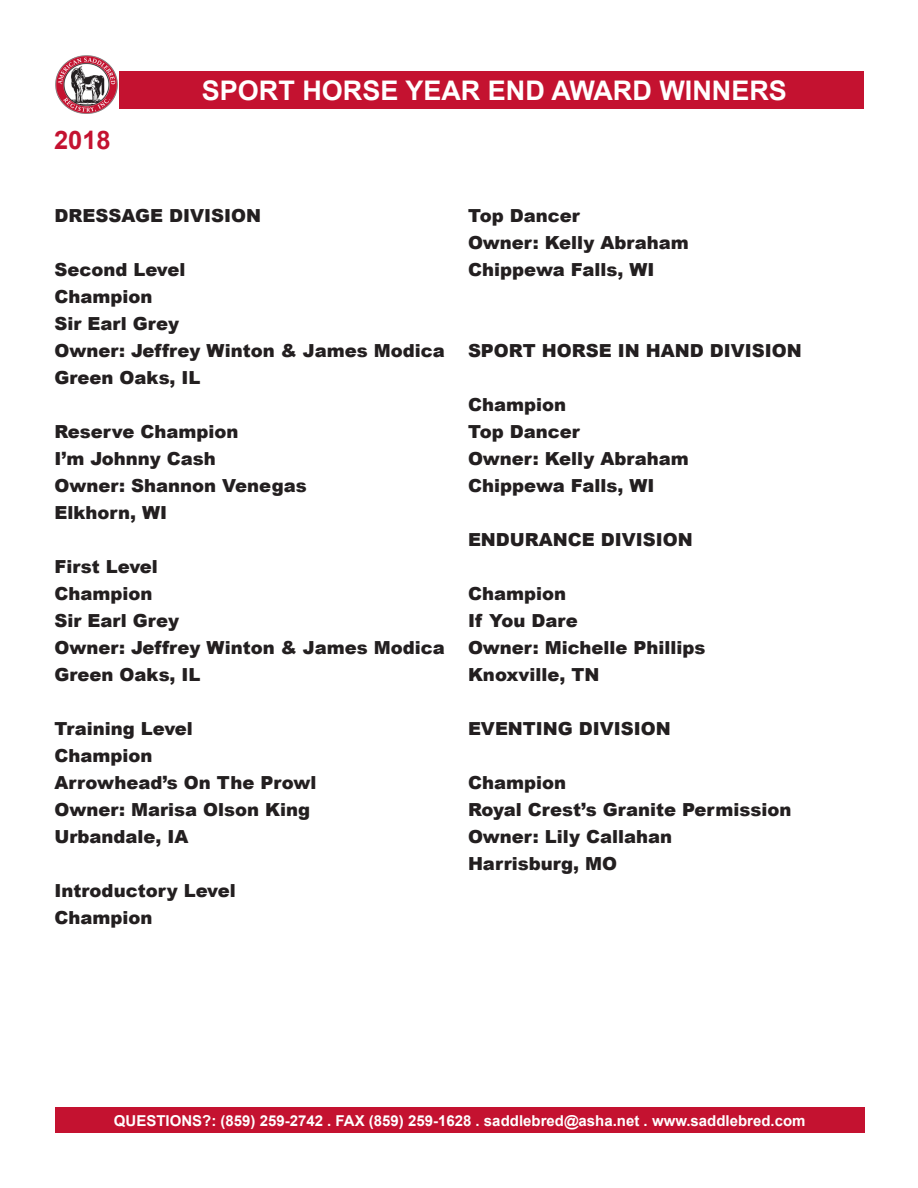
<style>
.page{position:relative;width:918px;height:1188px;background:#fff}
.page>*{position:absolute;margin:0;border:0;box-sizing:border-box;transform-origin:0 0}
.t1{font:700 27px "Arial";color:#fff}
.t2{font:700 25.5px "Arial";color:#c41230}
.t3{font:900 18px "Arial";color:#231f20}
.t4{font:700 15px "Arial";color:#fff}
</style>
<div class="page">
<div style="left:55px;top:1108px;width:810px;height:25px;background:#c41230"></div>
<div style="left:119px;top:71px;width:745px;height:38px;background:#c41230"></div>
<img style="left:55px;top:55px;width:63px;height:59px">
<p class="t2" style="left:54px;top:123px;width:58px">2018</p>
<p class="t1" style="left:202px;top:72px;width:587px">SPORT HORSE YEAR END AWARD WINNERS</p>
<p class="t3" style="left:54px;top:202px;width:208px">DRESSAGE DIVISION</p>
<p class="t3" style="left:54px;top:256px;width:133px">Second Level</p>
<p class="t3" style="left:54px;top:283px;width:100px">Champion</p>
<p class="t3" style="left:54px;top:310px;width:126px">Sir Earl Grey</p>
<p class="t3" style="left:54px;top:337px;width:392px">Owner: Jeffrey Winton &amp; James Modica</p>
<p class="t3" style="left:54px;top:364px;width:148px">Green Oaks, IL</p>
<p class="t3" style="left:54px;top:418px;width:186px">Reserve Champion</p>
<p class="t3" style="left:54px;top:445px;width:163px">I’m Johnny Cash</p>
<p class="t3" style="left:54px;top:472px;width:254px">Owner: Shannon Venegas</p>
<p class="t3" style="left:54px;top:499px;width:114px">Elkhorn, WI</p>
<p class="t3" style="left:54px;top:553px;width:105px">First Level</p>
<p class="t3" style="left:54px;top:580px;width:100px">Champion</p>
<p class="t3" style="left:54px;top:607px;width:126px">Sir Earl Grey</p>
<p class="t3" style="left:54px;top:634px;width:392px">Owner: Jeffrey Winton &amp; James Modica</p>
<p class="t3" style="left:54px;top:661px;width:148px">Green Oaks, IL</p>
<p class="t3" style="left:54px;top:715px;width:140px">Training Level</p>
<p class="t3" style="left:54px;top:742px;width:100px">Champion</p>
<p class="t3" style="left:54px;top:769px;width:264px">Arrowhead’s On The Prowl</p>
<p class="t3" style="left:54px;top:796px;width:257px">Owner: Marisa Olson King</p>
<p class="t3" style="left:54px;top:823px;width:136px">Urbandale, IA</p>
<p class="t3" style="left:54px;top:877px;width:183px">Introductory Level</p>
<p class="t3" style="left:54px;top:904px;width:100px">Champion</p>
<p class="t3" style="left:468px;top:202px;width:113px">Top Dancer</p>
<p class="t3" style="left:468px;top:229px;width:222px">Owner: Kelly Abraham</p>
<p class="t3" style="left:468px;top:256px;width:188px">Chippewa Falls, WI</p>
<p class="t3" style="left:468px;top:337px;width:335px">SPORT HORSE IN HAND DIVISION</p>
<p class="t3" style="left:468px;top:391px;width:100px">Champion</p>
<p class="t3" style="left:468px;top:418px;width:113px">Top Dancer</p>
<p class="t3" style="left:468px;top:445px;width:222px">Owner: Kelly Abraham</p>
<p class="t3" style="left:468px;top:472px;width:188px">Chippewa Falls, WI</p>
<p class="t3" style="left:468px;top:526px;width:226px">ENDURANCE DIVISION</p>
<p class="t3" style="left:468px;top:580px;width:100px">Champion</p>
<p class="t3" style="left:468px;top:607px;width:111px">If You Dare</p>
<p class="t3" style="left:468px;top:634px;width:239px">Owner: Michelle Phillips</p>
<p class="t3" style="left:468px;top:661px;width:133px">Knoxville, TN</p>
<p class="t3" style="left:468px;top:715px;width:204px">EVENTING DIVISION</p>
<p class="t3" style="left:468px;top:769px;width:100px">Champion</p>
<p class="t3" style="left:468px;top:796px;width:325px">Royal Crest’s Granite Permission</p>
<p class="t3" style="left:468px;top:823px;width:206px">Owner: Lily Callahan</p>
<p class="t3" style="left:468px;top:850px;width:151px">Harrisburg, MO</p>
<p class="t4" style="left:114px;top:1111px;width:693px">QUESTIONS?: (859) 259-2742 . FAX (859) 259-1628 . saddlebred@asha.net . www.saddlebred.com</p>
</div>
